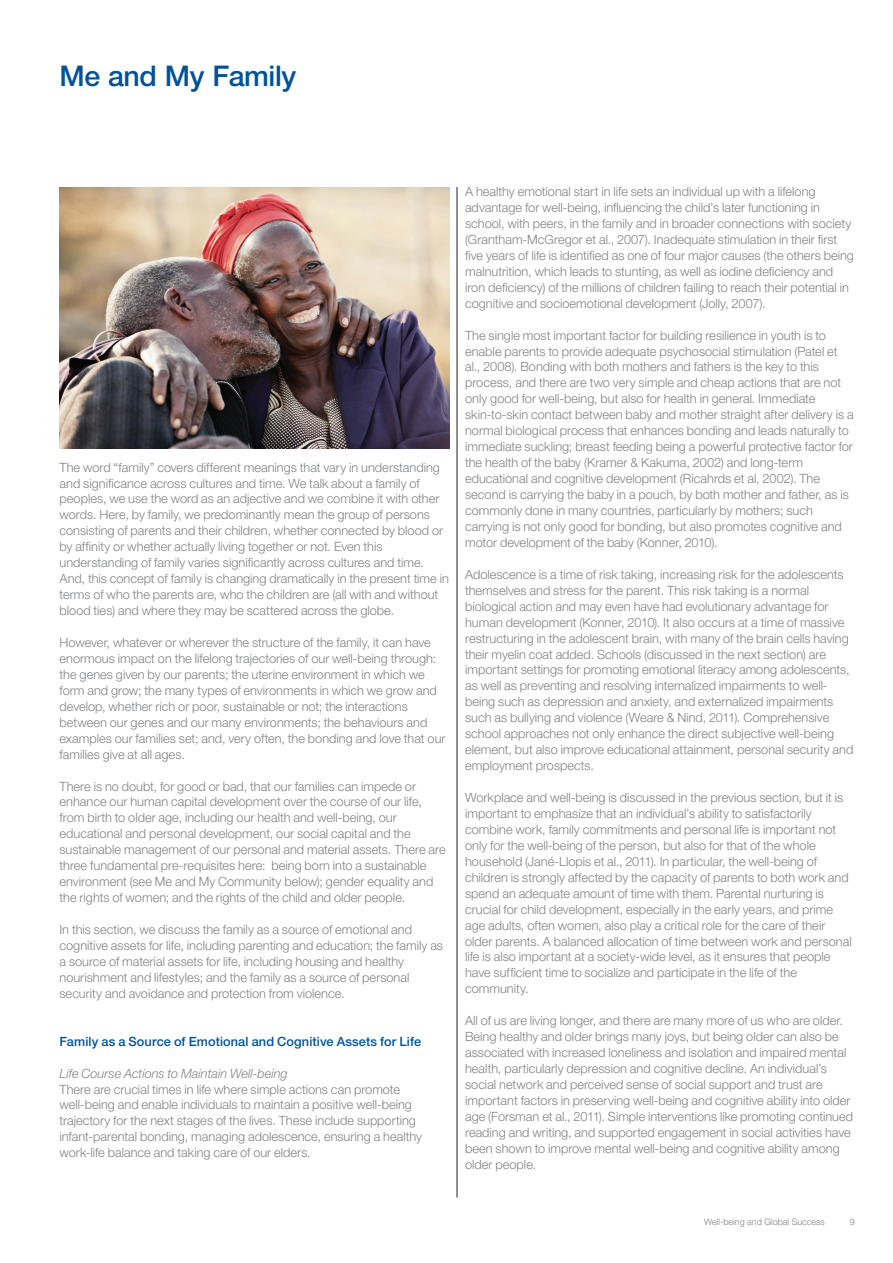
<style>
.page{position:relative;width:893px;height:1263px;background:#fff}
.page>*{position:absolute;margin:0;border:0;box-sizing:border-box;transform-origin:0 0}
.Heading_Level_1{font:500 28.5px "Helvetica Neue LT Pro";letter-spacing:-.015em;color:#01529a}
.Body_copy{font:300 12.75px/15.9px "Helvetica Neue LT Pro";color:#808285}
.Body_copy-2{font:500 12.75px "Helvetica Neue LT Pro";letter-spacing:.01em;color:#01529a}
.Body_copy-3{font:italic 300 12.75px "Helvetica Neue LT Pro";color:#808285}
.t1{font:300 9px "Helvetica Neue LT Pro";color:#808285}
</style>
<div class="page">
<hr style="left:457px;top:187px;width:1px;height:1010px;background:#231f20">
<img style="left:60px;top:187px;width:389px;height:261px">
<p class="Heading_Level_1" style="left:60px;top:58px;width:238px">Me and My Family</p>
<p class="Body_copy" style="left:60px;top:459px;width:391px">The word “family” covers different meanings that vary in understanding and significance across cultures and time. We talk about a family of peoples, we use the word as an adjective and we combine it with other words. Here, by family, we predominantly mean the group of persons consisting of parents and their children, whether connected by blood or by affinity or whether actually living together or not. Even this understanding of family varies significantly across cultures and time.<br>And, this concept of family is changing dramatically in the present time in terms of who the parents are, who the children are (all with and without blood ties) and where they may be scattered across the globe.</p>
<p class="Body_copy" style="left:60px;top:634px;width:388px">However, whatever or wherever the structure of the family, it can have enormous impact on the lifelong trajectories of our well-being through: the genes given by our parents; the uterine environment in which we form and grow; the many types of environments in which we grow and develop, whether rich or poor, sustainable or not; the interactions between our genes and our many environments; the behaviours and examples our families set; and, very often, the bonding and love that our families give at all ages.</p>
<p class="Body_copy" style="left:60px;top:778px;width:388px">There is no doubt, for good or bad, that our families can impede or enhance our human capital development over the course of our life, from birth to older age, including our health and well-being, our educational and personal development, our social capital and the sustainable management of our personal and material assets. There are three fundamental pre-requisites here: being born into a sustainable environment (see Me and My Community below); gender equality and the rights of women; and the rights of the child and older people.</p>
<p class="Body_copy" style="left:60px;top:921px;width:385px">In this section, we discuss the family as a source of emotional and cognitive assets for life, including parenting and education; the family as a source of material assets for life, including housing and healthy nourishment and lifestyles; and the family as a source of personal security and avoidance and protection from violence.</p>
<p class="Body_copy-2" style="left:60px;top:1033px;width:363px">Family as a Source of Emotional and Cognitive Assets for Life</p>
<p class="Body_copy-3" style="left:60px;top:1065px;width:230px">Life Course Actions to Maintain Well-being</p>
<p class="Body_copy" style="left:60px;top:1081px;width:364px">There are crucial times in life where simple actions can promote well-being and enable individuals to maintain a positive well-being trajectory for the next stages of the lives. These include supporting infant-parental bonding, managing adolescence, ensuring a healthy work-life balance and taking care of our elders.</p>
<p class="Body_copy" style="left:465px;top:183px;width:390px">A healthy emotional start in life sets an individual up with a lifelong advantage for well-being, influencing the child’s later functioning in school, with peers, in the family and in broader connections with society (Grantham-McGregor et al., 2007). Inadequate stimulation in their first five years of life is identified as one of four major causes (the others being malnutrition, which leads to stunting, as well as iodine deficiency and iron deficiency) of the millions of children failing to reach their potential in cognitive and socioemotional development (Jolly, 2007).</p>
<p class="Body_copy" style="left:465px;top:327px;width:390px">The single most important factor for building resilience in youth is to enable parents to provide adequate psychosocial stimulation (Patel et al., 2008). Bonding with both mothers and fathers is the key to this process, and there are two very simple and cheap actions that are not only good for well-being, but also for health in general. Immediate skin-to-skin contact between baby and mother straight after delivery is a normal biological process that enhances bonding and leads naturally to immediate suckling; breast feeding being a powerful protective factor for the health of the baby (Kramer &amp; Kakuma, 2002) and long-term educational and cognitive development (Ricahrds et al, 2002). The second is carrying the baby in a pouch, by both mother and father, as is commonly done in many countries, particularly by mothers; such carrying is not only good for bonding, but also promotes cognitive and motor development of the baby (Konner, 2010).</p>
<p class="Body_copy" style="left:465px;top:566px;width:390px">Adolescence is a time of risk taking, increasing risk for the adolescents themselves and stress for the parent. This risk taking is a normal biological action and may even have had evolutionary advantage for human development (Konner, 2010). It also occurs at a time of massive restructuring in the adolescent brain, with many of the brain cells having their myelin coat added. Schools (discussed in the next section) are important settings for promoting emotional literacy among adolescents, as well as preventing and resolving internalized impairments to well&shy;being such as depression and anxiety, and externalized impairments such as bullying and violence (Weare &amp; Nind, 2011). Comprehensive school approaches not only enhance the direct subjective well-being element, but also improve educational attainment, personal security and employment prospects.</p>
<p class="Body_copy" style="left:465px;top:789px;width:388px">Workplace and well-being is discussed in the previous section, but it is important to emphasize that an individual’s ability to satisfactorily combine work, family commitments and personal life is important not only for the well-being of the person, but also for that of the whole household (Jané-Llopis et al., 2011). In particular, the well-being of children is strongly affected by the capacity of parents to both work and spend an adequate amount of time with them. Parental nurturing is crucial for child development, especially in the early years, and prime age adults, often women, also play a critical role for the care of their older parents. A balanced allocation of time between work and personal life is also important at a society-wide level, as it ensures that people have sufficient time to socialize and participate in the life of the community.</p>
<p class="Body_copy" style="left:465px;top:1012px;width:390px">All of us are living longer, and there are many more of us who are older.<br>Being healthy and older brings many joys, but being older can also be associated with increased loneliness and isolation and impaired mental health, particularly depression and cognitive decline. An individual’s social network and perceived sense of social support and trust are important factors in preserving well-being and cognitive ability into older age (Forsman et al., 2011). Simple interventions like promoting continued reading and writing, and supported engagement in social activities have been shown to improve mental well-being and cognitive ability among older people.</p>
<p class="t1" style="left:704px;top:1216px;width:122px">Well-being and Global Success</p>
<p class="t1" style="left:850px;top:1216px;width:7px">9</p>
</div>
